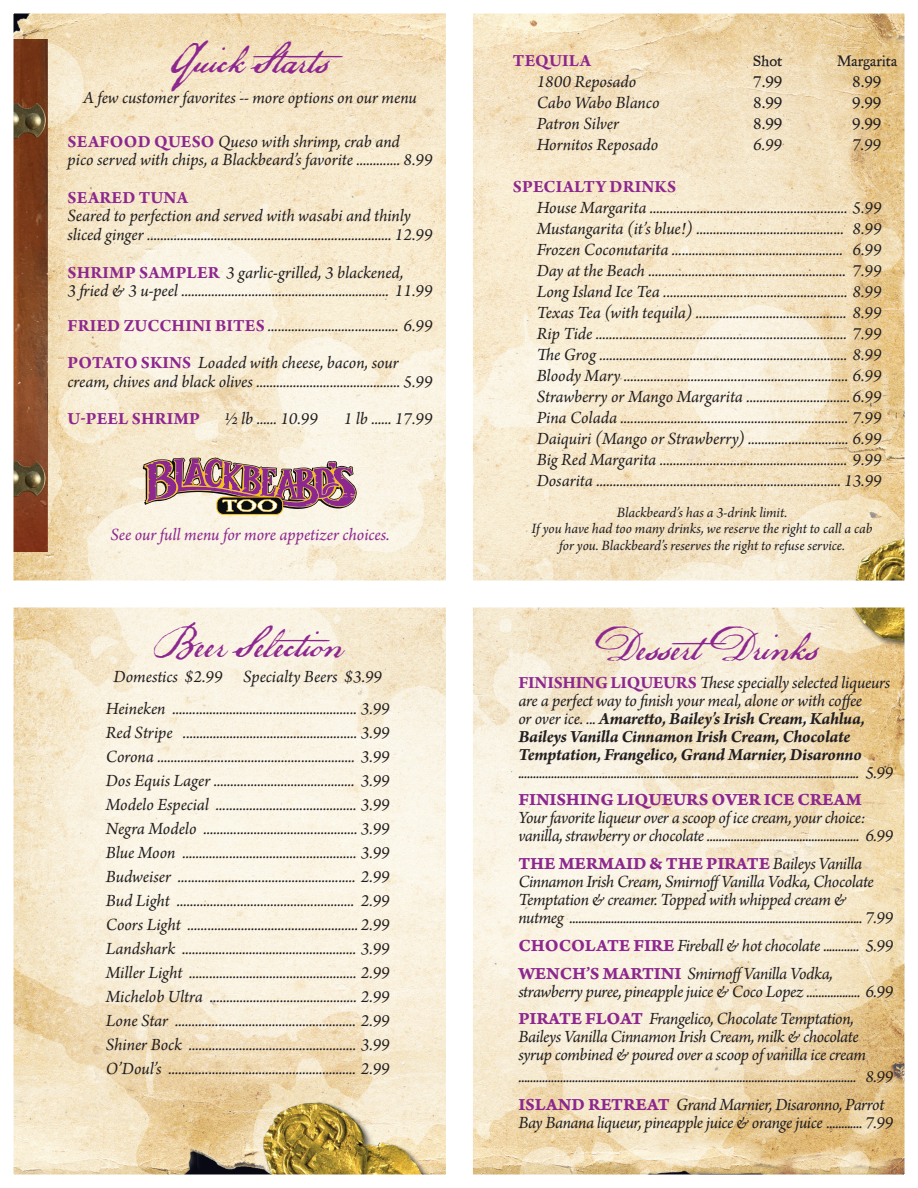
<style>
.page{position:relative;width:918px;height:1188px;background:#fff}
.page>*{position:absolute;margin:0;border:0;box-sizing:border-box;transform-origin:0 0}
.t1{font:42px "P22 Declaration Script";color:#8d278f}
.t2{font:italic 18px/24px "Arno Pro";letter-spacing:-.015em;color:#231f20}
.t3{font:italic 700 18px/18px "Arno Pro";letter-spacing:-.015em;color:#231f20}
.t4{font:18px "Arno Pro Bold Caption";letter-spacing:-.01em;color:#8d278f}
.t5{font:700 18px "Arno Pro";letter-spacing:.01em;color:#8d278f}
.t6{font:italic 18px "Arno Pro";letter-spacing:-.005em;color:#8d278f}
.t7{font:18px "Arno Pro";color:#231f20}
.t8{font:16.5px "Historical Fell Type Roman";color:#231f20}
.t9{font:italic 15px/16.8px "Arno Pro";letter-spacing:-.005em;color:#231f20;text-align:center}
.s1{font-weight:700;font-style:normal;color:#8d278f}
.s2{font-style:normal;color:#8d278f}
.s3{font-weight:400}
.s4{font-family:"Arno Pro";font-style:italic;color:#231f20}
.s5{font-family:"Arno Pro Bold Caption";font-style:normal;color:#8d278f}
</style>
<div class="page">
<img style="left:15px;top:15px;width:888px;height:1158px">
<div style="left:217px;top:497px;width:66px;height:17px;background:#0a0e13;border-radius:7px"></div>
<div style="left:216px;top:497px;width:67px;height:18px;border:1px solid #f7c113;border-radius:7px"></div>
<img style="left:143px;top:458px;width:214px;height:54px">
<img style="left:185px;top:1080px;width:261px;height:93px">
<div style="left:851px;top:443px;width:67px;height:209px;background:#231f20;opacity:.33"></div>
<img style="left:845px;top:428px;width:58px;height:217px">
<img style="left:15px;top:40px;width:39px;height:512px">
<div style="left:0;top:0;width:918px;height:1188px;border:14px solid #fff"></div>
<div style="left:446px;top:0;width:27px;height:1188px;background:#fff"></div>
<div style="left:6px;top:580px;width:906px;height:28px;background:#fff"></div>
<h1 class="t1" style="left:171px;top:34px;width:193px">Quick Starts</h1>
<p class="t2" style="left:83px;top:87px;width:335px">A few customer favorites -- more options on our menu</p>
<p class="t2" style="left:68px;top:133px;width:367px;line-height:18.8px"><span class="s1">SEAFOOD QUESO</span> Queso with shrimp, crab and<br>pico served with chips, a Blackbeard’s favorite ............. 8.99</p>
<p class="t5" style="left:68px;top:187px;width:122px">SEARED TUNA</p>
<p class="t2" style="left:68px;top:208px;width:367px;line-height:18.8px">Seared to perfection and served with wasabi and thinly sliced ginger ......................................................................... 12.99</p>
<p class="t2" style="left:68px;top:264px;width:367px;line-height:18.8px"><span class="s1">SHRIMP SAMPLER</span> 3 garlic-grilled, 3 blackened,<br>3 fried &amp; 3 u-peel .............................................................. 11.99</p>
<p class="t2" style="left:68px;top:308px;width:366px;line-height:37.3px"><span class="s1">FRIED ZUCCHINI BITES</span> ....................................... 6.99<br><span class="s1">POTATO SKINS</span> Loaded with cheese, bacon, sour</p>
<p class="t2" style="left:68px;top:370px;width:367px">cream, chives and black olives ........................................... 5.99</p>
<p class="t5" style="left:68px;top:408px;width:134px">U-PEEL SHRIMP</p>
<p class="t2" style="left:224px;top:408px;width:96px">½ lb ...... 10.99</p>
<p class="t2" style="left:344px;top:408px;width:90px">1 lb ...... 17.99</p>
<p class="t6" style="left:111px;top:524px;width:281px">See our full menu for more appetizer choices.</p>
<h1 class="t1" style="left:153px;top:618px;width:199px">Beer Selection</h1>
<p class="t2" style="left:106px;top:661px;width:286px;line-height:32.7px;text-align:center">Domestics $2.99 Specialty Beers $3.99<br>Heineken ....................................................... 3.99</p>
<p class="t2" style="left:106px;top:722px;width:286px;text-align:justify">Red Stripe .................................................... 3.99<br>Corona ........................................................... 3.99<br>Dos Equis Lager .......................................... 3.99<br>Modelo Especial .......................................... 3.99<br>Negra Modelo .............................................. 3.99<br>Blue Moon .................................................... 3.99<br>Budweiser ..................................................... 2.99<br>Bud Light ..................................................... 2.99<br>Coors Light ................................................... 2.99<br>Landshark .................................................... 3.99<br>Miller Light .................................................. 2.99<br>Michelob Ultra ............................................ 2.99<br>Lone Star ...................................................... 2.99<br>Shiner Bock .................................................. 3.99<br>O’Doul’s ........................................................ 2.99</p>
<p class="t5" style="left:513px;top:50px;width:80px">TEQUILA</p>
<p class="t8" style="left:753px;top:51px;width:31px">Shot</p>
<p class="t8" style="left:837px;top:51px;width:62px">Margarita</p>
<p class="t2" style="left:537px;top:71px;width:101px">1800 Reposado</p>
<p class="t7" style="left:753px;top:72px;width:31px">7.99</p>
<p class="t7" style="left:852px;top:72px;width:31px">8.99</p>
<p class="t2" style="left:537px;top:92px;width:124px">Cabo Wabo Blanco</p>
<p class="t7" style="left:753px;top:93px;width:31px">8.99</p>
<p class="t7" style="left:852px;top:93px;width:31px">9.99</p>
<p class="t2" style="left:537px;top:113px;width:84px">Patron Silver</p>
<p class="t7" style="left:753px;top:114px;width:31px">8.99</p>
<p class="t7" style="left:852px;top:114px;width:31px">9.99</p>
<p class="t2" style="left:537px;top:134px;width:123px">Hornitos Reposado</p>
<p class="t2" style="left:753px;top:134px;width:31px">6.99</p>
<p class="t2" style="left:852px;top:134px;width:31px">7.99</p>
<p class="t5" style="left:513px;top:176px;width:165px">SPECIALTY DRINKS</p>
<p class="t2" style="left:537px;top:198px;width:347px;line-height:21px;text-align:justify">House Margarita ........................................................... 5.99<br>Mustangarita (it’s blue!) ............................................ 8.99<br>Frozen Coconutarita ................................................... 6.99<br>Day at the Beach ........................................................... 7.99<br>Long Island Ice Tea ....................................................... 8.99<br>Texas Tea (with tequila) ............................................. 8.99<br>Rip Tide ........................................................................... 7.99<br>The Grog .......................................................................... 8.99<br>Bloody Mary ................................................................... 6.99<br>Strawberry or Mango Margarita ............................... 6.99<br>Pina Colada .................................................................... 7.99<br>Daiquiri (Mango or Strawberry) .............................. 6.99<br>Big Red Margarita ........................................................ 9.99<br>Dosarita ......................................................................... 13.99</p>
<p class="t9" style="left:532px;top:505px;width:342px">Blackbeard’s has a 3-drink limit.<br>If you have had too many drinks, we reserve the right to call a cab for you. Blackbeard’s reserves the right to refuse service.</p>
<h1 class="t1" style="left:594px;top:621px;width:226px">DessertDrinks</h1>
<p class="t3" style="left:518px;top:674px;width:373px"><span class="s2">FINISHING LIQUEURS</span> <span class="s3">These specially selected liqueurs are a perfect way to finish your meal, alone or with coffee<br>or over ice. ...</span> Amaretto, Bailey’s Irish Cream, Kahlua, Baileys Vanilla Cinnamon Irish Cream, Chocolate Temptation, Frangelico, Grand Marnier, Disaronno</p>
<p class="t2" style="left:518px;top:761px;width:376px">.................................................................................................................. 5.99</p>
<p class="t4" style="left:518px;top:789px;width:345px">FINISHING LIQUEURS OVER ICE CREAM</p>
<p class="t2" style="left:518px;top:810px;width:376px;line-height:18px">Your favorite liqueur over a scoop of ice cream, your choice: vanilla, strawberry or chocolate ................................................... 6.99</p>
<p class="t4" style="left:518px;top:853px;width:345px">THE MERMAID &amp; THE PIRATE <span class="s4">Baileys Vanilla</span></p>
<p class="t2" style="left:518px;top:874px;width:377px;line-height:18px">Cinnamon Irish Cream, SmirnoffVanilla Vodka, Chocolate<br>Temptation &amp; creamer. Topped with whipped cream &amp; nutmeg .................................................................................................. 7.99</p>
<p class="t2" style="left:518px;top:933px;width:376px;line-height:27.8px"><span class="s5">CHOCOLATE FIRE</span> Fireball &amp; hot chocolate ............ 5.99<br><span class="s5">WENCH’S MARTINI</span> SmirnoffVanilla Vodka,</p>
<p class="t2" style="left:518px;top:978px;width:376px;line-height:27.8px">strawberry puree, pineapple juice &amp; Coco Lopez .................. 6.99<br><span class="s5">PIRATE FLOAT</span> Frangelico, Chocolate Temptation,</p>
<p class="t2" style="left:518px;top:1029px;width:349px;line-height:18px">Baileys Vanilla Cinnamon Irish Cream, milk &amp; chocolate syrup combined &amp; poured over a scoop of vanilla ice cream</p>
<p class="t2" style="left:518px;top:1064px;width:376px;line-height:27.8px">................................................................................................................. 8.99<br><span class="s5">ISLAND RETREAT</span> Grand Marnier, Disaronno, Parrot</p>
<p class="t2" style="left:518px;top:1111px;width:376px">Bay Banana liqueur, pineapple juice &amp; orange juice ............ 7.99</p>
</div>
